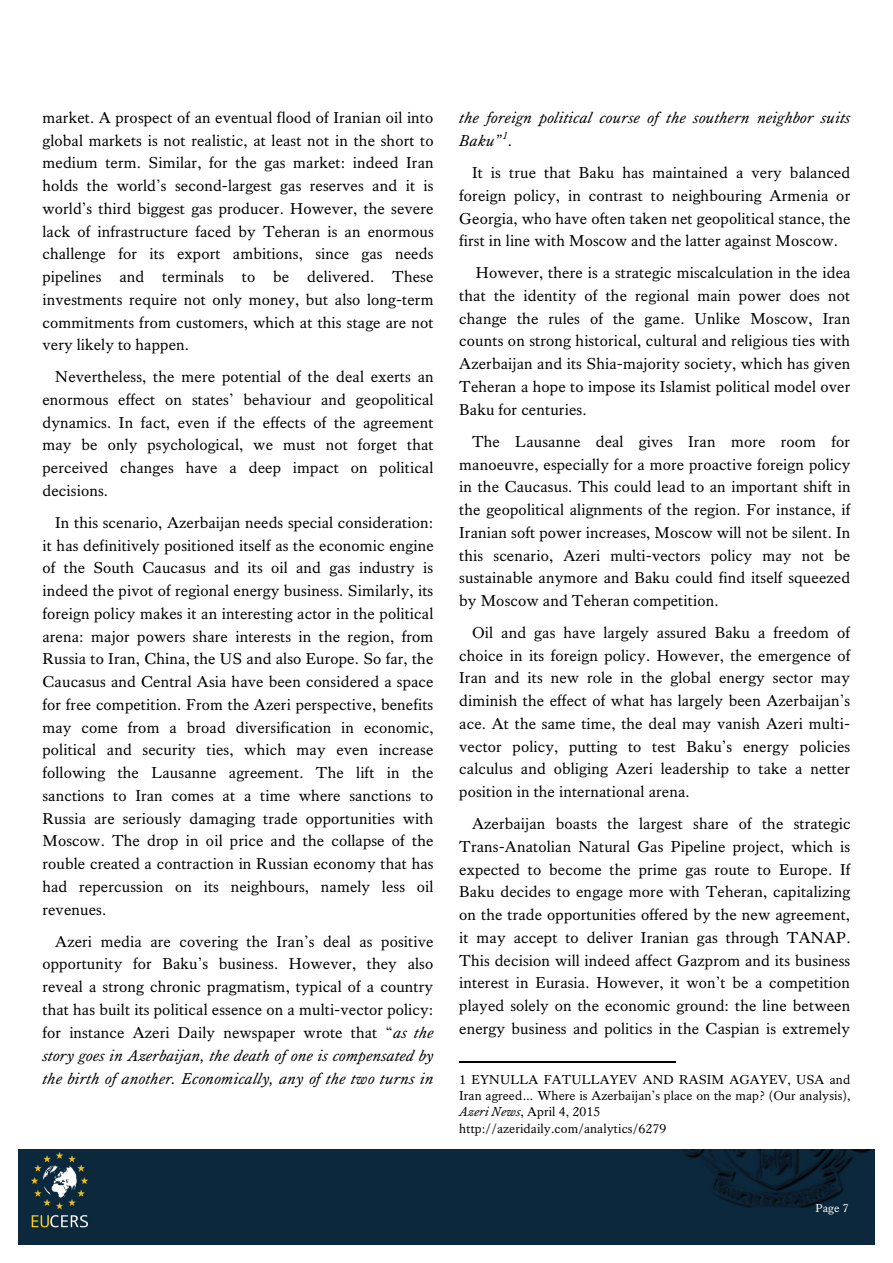
<style>
.page{position:relative;width:893px;height:1263px;background:#fff}
.page>*{position:absolute;margin:0;border:0;box-sizing:border-box;transform-origin:0 0}
.t1{font:16.2px/22.8px "Kings Caslon Text";letter-spacing:.01em;color:#000;text-align:justify}
.t2{font:italic 16.2px/23.4px "Kings Caslon Text";letter-spacing:.005em;color:#000}
.t3{font:13.35px/16.4px "Kings Caslon Text";letter-spacing:.005em;color:#000}
.t4{font:11.85px "Kings Caslon Text";color:#fff}
.t5{font:italic 10.5px "Kings Caslon Text";color:#000}
.s1{font-style:italic}
</style>
<div class="page">
<img style="left:18px;top:1149px;width:856px;height:96px">
<hr style="left:459px;top:1061px;width:216px;height:1px;background:#000">
<p class="t1" style="left:42px;top:106px;width:393px">market. A prospect of an eventual flood of Iranian oil into global markets is not realistic, at least not in the short to medium term. Similar, for the gas market: indeed Iran holds the world’s second-largest gas reserves and it is world’s third biggest gas producer. However, the severe lack of infrastructure faced by Teheran is an enormous challenge for its export ambitions, since gas needs pipelines and terminals to be delivered. These investments require not only money, but also long-term commitments from customers, which at this stage are not very likely to happen.</p>
<p class="t1" style="left:42px;top:365px;width:393px;text-indent:13px">Nevertheless, the mere potential of the deal exerts an enormous effect on states’ behaviour and geopolitical dynamics. In fact, even if the effects of the agreement may be only psychological, we must not forget that perceived changes have a deep impact on political decisions.</p>
<p class="t1" style="left:42px;top:511px;width:393px;text-indent:13px">In this scenario, Azerbaijan needs special consideration: it has definitively positioned itself as the economic engine of the South Caucasus and its oil and gas industry is indeed the pivot of regional energy business. Similarly, its foreign policy makes it an interesting actor in the political arena: major powers share interests in the region, from Russia to Iran, China, the US and also Europe. So far, the Caucasus and Central Asia have been considered a space for free competition. From the Azeri perspective, benefits may come from a broad diversification in economic, political and security ties, which may even increase following the Lausanne agreement. The lift in the sanctions to Iran comes at a time where sanctions to Russia are seriously damaging trade opportunities with Moscow. The drop in oil price and the collapse of the rouble created a contraction in Russian economy that has had repercussion on its neighbours, namely less oil revenues.</p>
<p class="t1" style="left:42px;top:930px;width:392px;text-indent:13px">Azeri media are covering the Iran’s deal as positive opportunity for Baku’s business. However, they also reveal a strong chronic pragmatism, typical of a country that has built its political essence on a multi-vector policy: for instance Azeri Daily newspaper wrote that “<span class="s1">as the story goes in Azerbaijan, the death of one is compensated by the birth of another. Economically, any of the two turns in</span></p>
<p class="t2" style="left:459px;top:106px;width:392px">the foreign political course of the southern neighbor suits<br>Baku”</p>
<p class="t5" style="left:502px;top:129px;width:7px">1</p>
<p class="t1" style="left:472px;top:125px;width:380px;line-height:32.1px;text-indent:36px">.<br>It is true that Baku has maintained a very balanced</p>
<p class="t1" style="left:459px;top:184px;width:392px">foreign policy, in contrast to neighbouring Armenia or Georgia, who have often taken net geopolitical stance, the first in line with Moscow and the latter against Moscow.</p>
<p class="t1" style="left:459px;top:262px;width:393px;text-indent:17px">However, there is a strategic miscalculation in the idea that the identity of the regional main power does not change the rules of the game. Unlike Moscow, Iran counts on strong historical, cultural and religious ties with Azerbaijan and its Shia-majority society, which has given Teheran a hope to impose its Islamist political model over Baku for centuries.</p>
<p class="t1" style="left:459px;top:430px;width:393px;text-indent:13px">The Lausanne deal gives Iran more room for manoeuvre, especially for a more proactive foreign policy in the Caucasus. This could lead to an important shift in the geopolitical alignments of the region. For instance, if Iranian soft power increases, Moscow will not be silent. In this scenario, Azeri multi-vectors policy may not be sustainable anymore and Baku could find itself squeezed by Moscow and Teheran competition.</p>
<p class="t1" style="left:459px;top:621px;width:393px;text-indent:13px">Oil and gas have largely assured Baku a freedom of choice in its foreign policy. However, the emergence of Iran and its new role in the global energy sector may diminish the effect of what has largely been Azerbaijan’s ace. At the same time, the deal may vanish Azeri multi&shy;vector policy, putting to test Baku’s energy policies calculus and obliging Azeri leadership to take a netter position in the international arena.</p>
<p class="t1" style="left:459px;top:812px;width:393px;text-indent:13px">Azerbaijan boasts the largest share of the strategic Trans-Anatolian Natural Gas Pipeline project, which is expected to become the prime gas route to Europe. If Baku decides to engage more with Teheran, capitalizing on the trade opportunities offered by the new agreement, it may accept to deliver Iranian gas through TANAP.<br>This decision will indeed affect Gazprom and its business interest in Eurasia. However, it won’t be a competition played solely on the economic ground: the line between energy business and politics in the Caspian is extremely</p>
<p class="t3" style="left:459px;top:1071px;width:393px">1 EYNULLA FATULLAYEV AND RASIM AGAYEV, USA and Iran agreed… Where is Azerbaijan’s place on the map? (Our analysis), <span class="s1">Azeri News</span>, April 4, 2015<br>http://azeridaily.com/analytics/6279</p>
<p class="t4" style="left:815px;top:1201px;width:35px">Page 7</p>
</div>
